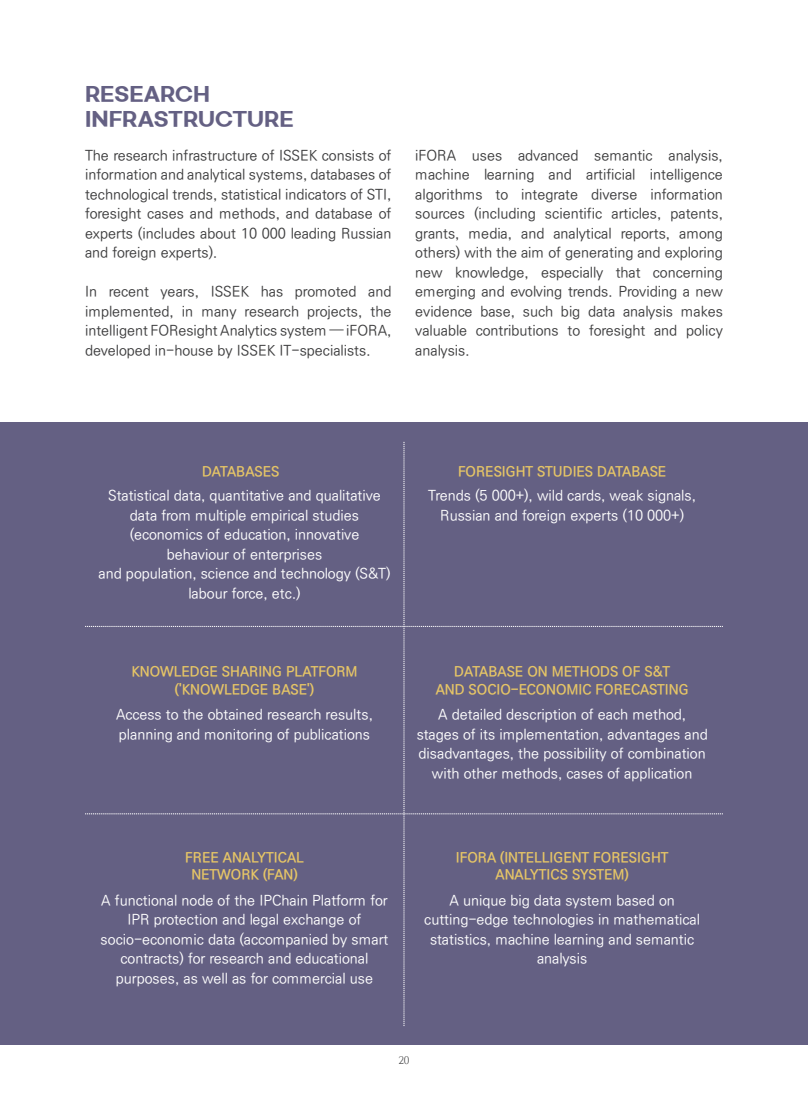
<style>
.page{position:relative;width:808px;height:1106px;background:#fff}
.page>*{position:absolute;margin:0;border:0;box-sizing:border-box;transform-origin:0 0}
.t1{font:19.5px/25.5px "Gmarket Sans TTF Bold";color:#646083}
.t2{font:500 14.25px/19.5px "Ko Pub World Dotum";color:#3e3e3f;text-align:justify}
.t3{font:500 14.25px/19.5px "Ko Pub World Dotum";color:#fff;text-align:center}
.t4{font:700 13.8px "Ko Pub World Dotum";color:#e6c566}
.t5{font:10.5px "Nanum Myeongjo";color:#3e3e3f}
</style>
<div class="page">
<div style="left:0;top:422px;width:808px;height:623px;background:#646083"></div>
<svg style="left:85px;top:442px;width:638px;height:584px"></svg>
<p class="t1" style="left:85px;top:82px;width:210px">RESEARCH<br>INFRASTRUCTURE</p>
<p class="t2" style="left:85px;top:146px;width:308px">The research infrastructure of ISSEK consists of information and analytical systems, databases of technological trends, statistical indicators of STI, foresight cases and methods, and database of experts (includes about 10 000 leading Russian and foreign experts).</p>
<p class="t2" style="left:85px;top:283px;width:308px">In recent years, ISSEK has promoted and implemented, in many research projects, the intelligent FOResight Analytics system — iFORA, developed in-house by ISSEK IT-specialists.</p>
<p class="t2" style="left:415px;top:146px;width:309px">iFORA uses advanced semantic analysis, machine learning and artificial intelligence algorithms to integrate diverse information sources (including scientific articles, patents, grants, media, and analytical reports, among others) with the aim of generating and exploring new knowledge, especially that concerning emerging and evolving trends. Providing a new evidence base, such big data analysis makes valuable contributions to foresight and policy analysis.</p>
<p class="t4" style="left:202px;top:462px;width:79px">DATABASES</p>
<p class="t4" style="left:458px;top:462px;width:210px">FORESIGHT STUDIES DATABASE</p>
<p class="t3" style="left:108px;top:486px;width:274px">Statistical data, quantitative and qualitative data from multiple empirical studies (economics of education, innovative behaviour of enterprises</p>
<p class="t3" style="left:99px;top:564px;width:293px">and population, science and technology (S&amp;T)</p>
<p class="t3" style="left:188px;top:584px;width:114px">labour force, etc.)</p>
<p class="t3" style="left:428px;top:486px;width:269px">Trends (5 000+), wild cards, weak signals,</p>
<p class="t3" style="left:440px;top:506px;width:245px">Russian and foreign experts (10 000+)</p>
<p class="t4" style="left:131px;top:661px;width:228px">KNOWLEDGE SHARING PLATFORM</p>
<p class="t4" style="left:175px;top:679px;width:141px">('KNOWLEDGE BASE')</p>
<p class="t4" style="left:454px;top:661px;width:217px">DATABASE ON METHODS OF S&amp;T</p>
<p class="t4" style="left:436px;top:679px;width:254px">AND SOCIO-ECONOMIC FORECASTING</p>
<p class="t3" style="left:116px;top:705px;width:258px">Access to the obtained research results,</p>
<p class="t3" style="left:119px;top:725px;width:253px">planning and monitoring of publications</p>
<p class="t3" style="left:417px;top:705px;width:292px">A detailed description of each method, stages of its implementation, advantages and</p>
<p class="t3" style="left:419px;top:744px;width:289px">disadvantages, the possibility of combination</p>
<p class="t3" style="left:432px;top:764px;width:262px">with other methods, cases of application</p>
<p class="t4" style="left:185px;top:847px;width:120px">FREE ANALYTICAL</p>
<p class="t4" style="left:191px;top:865px;width:108px">NETWORK (FAN)</p>
<p class="t3" style="left:101px;top:891px;width:288px">A functional node of the IPChain Platform for</p>
<p class="t3" style="left:128px;top:910px;width:235px">IPR protection and legal exchange of</p>
<p class="t3" style="left:101px;top:930px;width:289px">socio-economic data (accompanied by smart</p>
<p class="t3" style="left:121px;top:949px;width:249px">contracts) for research and educational</p>
<p class="t3" style="left:116px;top:969px;width:259px">purposes, as well as for commercial use</p>
<p class="t4" style="left:456px;top:847px;width:214px">IFORA (INTELLIGENT FORESIGHT</p>
<p class="t4" style="left:496px;top:865px;width:135px">ANALYTICS SYSTEM)</p>
<p class="t3" style="left:449px;top:891px;width:227px">A unique big data system based on</p>
<p class="t3" style="left:424px;top:910px;width:277px">cutting-edge technologies in mathematical</p>
<p class="t3" style="left:430px;top:930px;width:266px">statistics, machine learning and semantic</p>
<p class="t3" style="left:537px;top:949px;width:52px">analysis</p>
<p class="t5" style="left:398px;top:1054px;width:13px">20</p>
</div>
